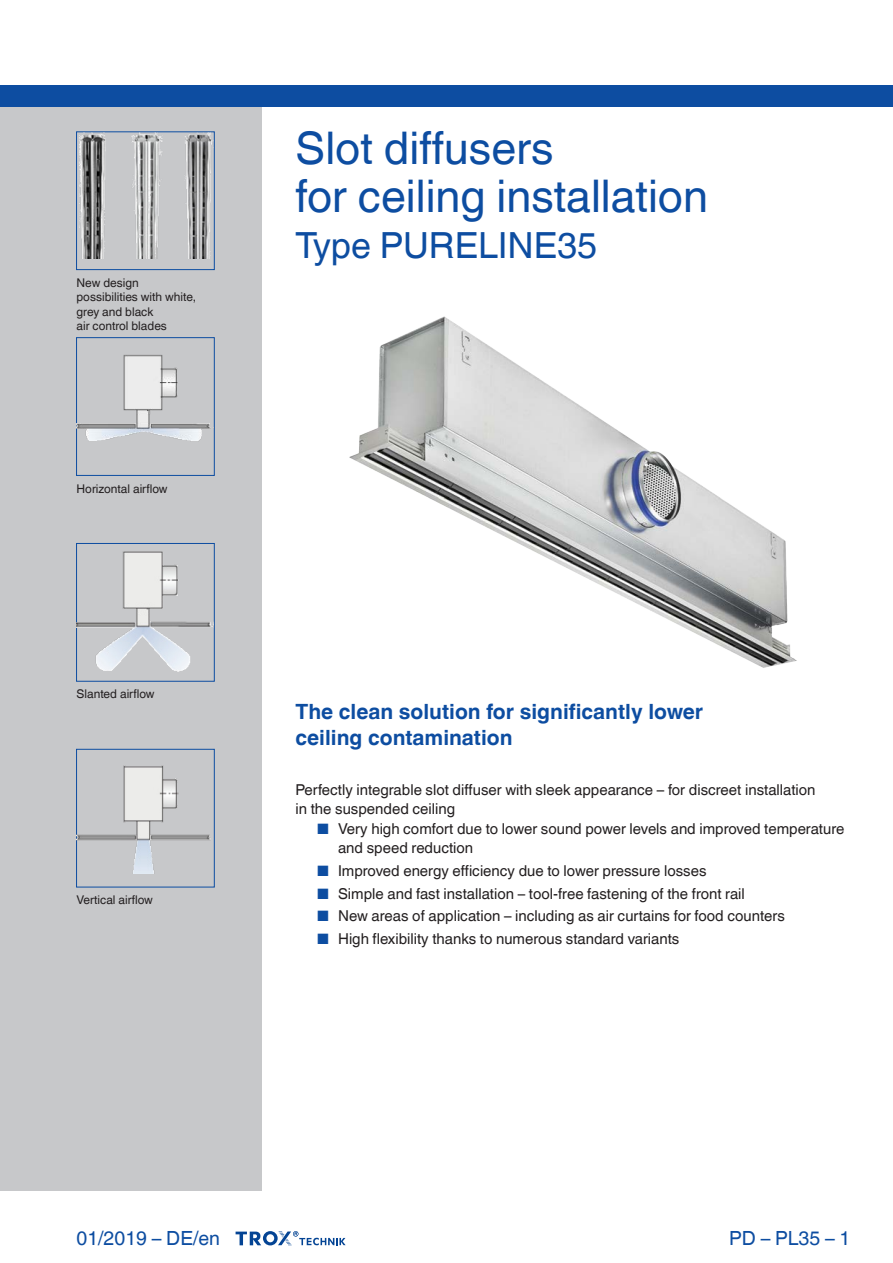
<style>
.page{position:relative;width:893px;height:1263px;background:#fff}
.page>*{position:absolute;margin:0;border:0;box-sizing:border-box;transform-origin:0 0}
.leaflet_head1{font:45px "TROX Helvetica";color:#0d4da1}
.Standard_oben_links{font:36px "TROX Helvetica";color:#0d4da1}
.leaflet_intro_descr{font:700 21px "TROX Helvetica";color:#0d4da1}
.country{font:19.5px "TROX Helvetica";color:#0d4da1}
.pagina_li-re{font:19.5px "TROX Helvetica";color:#0d4da1}
.leaflet_intro_descr-2{font:15px/19.5px "TROX Helvetica";color:#231f20}
.leaflet_frontpage_pi{font:12px "TROX Helvetica";color:#231f20}
.s1{color:#0d4da1}
</style>
<div class="page">
<div style="left:0;top:106px;width:261px;height:1084px;background:#c7c8ca"></div>
<div style="left:0;top:85px;width:893px;height:21px;background:#0d4da1"></div>
<div style="left:76px;top:131px;width:139px;height:139px;border:1px solid #0d4da1"></div>
<img style="left:77px;top:132px;width:137px;height:127px">
<div style="left:76px;top:337px;width:139px;height:139px;border:1px solid #0d4da1"></div>
<img style="left:77px;top:338px;width:137px;height:122px">
<div style="left:76px;top:543px;width:139px;height:139px;border:1px solid #0d4da1"></div>
<img style="left:77px;top:544px;width:137px;height:130px">
<div style="left:76px;top:749px;width:139px;height:138px;border:1px solid #0d4da1"></div>
<img style="left:77px;top:763px;width:137px;height:111px">
<svg style="left:236px;top:1231px;width:110px;height:15px"></svg>
<img style="left:349px;top:316px;width:448px;height:352px">
<p class="leaflet_frontpage_pi" style="left:77px;top:276px;width:64px">New design</p>
<p class="leaflet_frontpage_pi" style="left:77px;top:290px;width:121px">possibilities with white,</p>
<p class="leaflet_frontpage_pi" style="left:77px;top:304px;width:78px">grey and black</p>
<p class="leaflet_frontpage_pi" style="left:77px;top:319px;width:92px">air control blades</p>
<p class="leaflet_frontpage_pi" style="left:77px;top:481px;width:93px">Horizontal airflow</p>
<p class="leaflet_frontpage_pi" style="left:77px;top:687px;width:80px">Slanted airflow</p>
<p class="leaflet_frontpage_pi" style="left:77px;top:893px;width:78px">Vertical airflow</p>
<p class="leaflet_head1" style="left:296px;top:122px;width:260px">Slot diffusers</p>
<p class="leaflet_head1" style="left:296px;top:170px;width:414px">for ceiling installation</p>
<p class="Standard_oben_links" style="left:296px;top:224px;width:303px">Type PURELINE35</p>
<p class="leaflet_intro_descr" style="left:296px;top:700px;width:409px">The clean solution for significantly lower</p>
<p class="leaflet_intro_descr" style="left:296px;top:725px;width:218px">ceiling contamination</p>
<p class="leaflet_intro_descr-2" style="left:296px;top:780px;width:521px">Perfectly integrable slot diffuser with sleek appearance – for discreet installation</p>
<p class="leaflet_intro_descr-2" style="left:296px;top:799px;width:161px">in the suspended ceiling</p>
<p class="leaflet_intro_descr-2" style="left:338px;top:819px;width:508px;text-indent:-21px"><span class="s1">■</span> Very high comfort due to lower sound power levels and improved temperature and speed reduction</p>
<p class="leaflet_intro_descr-2" style="left:317px;top:861px;width:391px"><span class="s1">■</span> Improved energy efficiency due to lower pressure losses</p>
<p class="leaflet_intro_descr-2" style="left:317px;top:884px;width:429px"><span class="s1">■</span> Simple and fast installation – tool-free fastening of the front rail</p>
<p class="leaflet_intro_descr-2" style="left:317px;top:906px;width:470px"><span class="s1">■</span> New areas of application – including as air curtains for food counters</p>
<p class="leaflet_intro_descr-2" style="left:317px;top:929px;width:364px"><span class="s1">■</span> High flexibility thanks to numerous standard variants</p>
<p class="country" style="left:77px;top:1227px;width:145px">01/2019 – DE/en</p>
<p class="pagina_li-re" style="left:729px;top:1227px;width:123px">PD – PL35 – 1</p>
</div>
